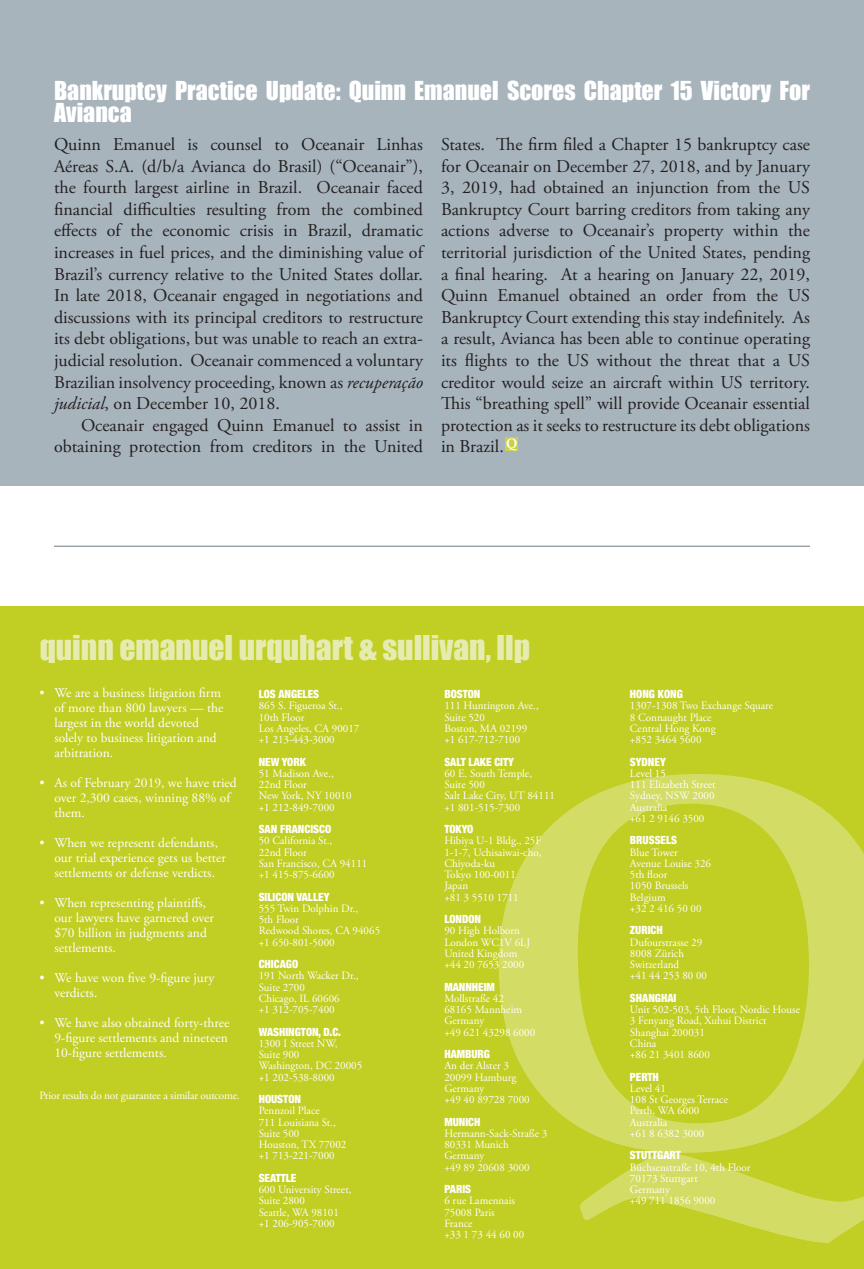
<style>
.page{position:relative;width:864px;height:1269px;background:#fff}
.page>*{position:absolute;margin:0;border:0;box-sizing:border-box;transform-origin:0 0}
.t1{font:700 525px "Palatino Linotype";color:#fff}
.t2{font:31.5px "Impact";color:#f0f3d3}
.QE_-_Main_Article_St{font:24px/21.6px "Impact";color:#fff}
.QE_-_Main_Article_St-2{font:18px/21.6px "Adobe Garamond Pro";color:#231f20;text-align:justify}
.t3{font:13.5px/15px "Adobe Garamond Pro";color:#fff}
.t4{font:700 13.5px "Palatino Linotype";color:#fff}
.t5{font:11.25px/11.2px "Adobe Garamond Pro";color:#fff}
.t6{font:900 condensed 11.25px "Helvetica Neue";color:#fff}
.t7{font:11.25px "Adobe Garamond Pro";letter-spacing:-.02em;color:#fff}
.s1{font-style:italic}
.s2{font-family:"Helvetica Neue";font-weight:900;font-stretch:condensed}
</style>
<div class="page">
<div style="left:0;top:606px;width:864px;height:663px;background:#c1ce23"></div>
<div style="left:0;top:0;width:864px;height:486px;background:#a8b4bc"></div>
<div style="left:505px;top:438px;width:13px;height:13px;background:#c9d247"></div>
<hr style="left:54px;top:546px;width:756px;height:1px;background:#45555f">
<p class="QE_-_Main_Article_St" style="left:54px;top:79px;width:757px">Bankruptcy Practice Update: Quinn Emanuel Scores Chapter 15 Victory For<br>Avianca</p>
<p class="QE_-_Main_Article_St-2" style="left:54px;top:134px;width:371px">Quinn Emanuel is counsel to Oceanair Linhas Aéreas S.A. (d/b/a Avianca do Brasil) (“Oceanair”), the fourth largest airline in Brazil. Oceanair faced financial difficulties resulting from the combined effects of the economic crisis in Brazil, dramatic increases in fuel prices, and the diminishing value of Brazil’s currency relative to the United States dollar.<br>In late 2018, Oceanair engaged in negotiations and discussions with its principal creditors to restructure its debt obligations, but was unable to reach an extra&shy;judicial resolution. Oceanair commenced a voluntary Brazilian insolvency proceeding, known as <span class="s1">recuperação judicial</span>, on December 10, 2018.</p>
<p class="QE_-_Main_Article_St-2" style="left:54px;top:415px;width:370px;text-align:right">Oceanair engaged Quinn Emanuel to assist in obtaining protection from creditors in the United</p>
<p class="QE_-_Main_Article_St-2" style="left:441px;top:134px;width:371px">States. The firm filed a Chapter 15 bankruptcy case for Oceanair on December 27, 2018, and by January 3, 2019, had obtained an injunction from the US Bankruptcy Court barring creditors from taking any actions adverse to Oceanair’s property within the territorial jurisdiction of the United States, pending a final hearing. At a hearing on January 22, 2019, Quinn Emanuel obtained an order from the US Bankruptcy Court extending this stay indefinitely. As a result, Avianca has been able to continue operating its flights to the US without the threat that a US creditor would seize an aircraft within US territory.<br>This “breathing spell” will provide Oceanair essential protection as it seeks to restructure its debt obligations in Brazil.</p>
<p class="t4" style="left:506px;top:434px;width:13px">Q</p>
<h2 class="t2" style="left:39px;top:624px;width:492px">quinn emanuel urquhart &amp; sullivan, llp</h2>
<p class="t3" style="left:54px;top:686px;width:171px;text-indent:-15px">• We are a business litigation firm of more than 800 lawyers — the largest in the world devoted solely to business litigation and arbitration.</p>
<p class="t3" style="left:54px;top:776px;width:184px;text-indent:-15px">• As of February 2019, we have tried over 2,300 cases, winning 88% of them.</p>
<p class="t3" style="left:54px;top:836px;width:173px;text-indent:-15px">• When we represent defendants, our trial experience gets us better settlements or defense verdicts.</p>
<p class="t3" style="left:54px;top:896px;width:161px;text-indent:-15px">• When representing plaintiffs, our lawyers have garnered over $70 billion in judgments and settlements.</p>
<p class="t3" style="left:54px;top:971px;width:162px;text-indent:-15px">• We have won five 9-figure jury verdicts.</p>
<p class="t3" style="left:54px;top:1016px;width:177px;text-indent:-15px">• We have also obtained forty-three<br>9-figure settlements and nineteen<br>10-figure settlements.</p>
<p class="t7" style="left:39px;top:1089px;width:202px">Prior results do not guarantee a similar outcome.</p>
<p class="t6" style="left:259px;top:687px;width:62px">LOS ANGELES</p>
<p class="t5" style="left:259px;top:701px;width:85px">865 S. Figueroa St.,<br>10th Floor</p>
<p class="t5" style="left:259px;top:723px;width:102px">Los Angeles, CA 90017</p>
<p class="t5" style="left:259px;top:734px;width:77px">+1 213-443-3000</p>
<p class="t6" style="left:259px;top:755px;width:49px">NEW YORK</p>
<p class="t5" style="left:259px;top:768px;width:77px">51 Madison Ave.,<br>22nd Floor</p>
<p class="t5" style="left:259px;top:791px;width:94px">New York, NY 10010</p>
<p class="t5" style="left:259px;top:802px;width:77px">+1 212-849-7000</p>
<p class="t6" style="left:259px;top:822px;width:74px">SAN FRANCISCO</p>
<p class="t5" style="left:259px;top:836px;width:75px">50 California St.,<br>22nd Floor</p>
<p class="t5" style="left:259px;top:858px;width:110px">San Francisco, CA 94111</p>
<p class="t5" style="left:259px;top:869px;width:77px">+1 415-875-6600</p>
<p class="t6" style="left:259px;top:890px;width:72px">SILICON VALLEY</p>
<p class="t5" style="left:259px;top:903px;width:101px">555 Twin Dolphin Dr.,<br>5th Floor</p>
<p class="t5" style="left:259px;top:926px;width:123px">Redwood Shores, CA 94065</p>
<p class="t5" style="left:259px;top:937px;width:77px">+1 650-801-5000</p>
<p class="t6" style="left:259px;top:957px;width:41px">CHICAGO</p>
<p class="t5" style="left:259px;top:971px;width:101px">191 North Wacker Dr.,<br>Suite 2700</p>
<p class="t5" style="left:259px;top:993px;width:82px">Chicago, IL 60606</p>
<p class="t5" style="left:259px;top:1004px;width:77px">+1 312-705-7400</p>
<p class="t6" style="left:259px;top:1025px;width:84px">WASHINGTON, D.C.</p>
<p class="t5" style="left:259px;top:1038px;width:80px">1300 I Street NW,<br>Suite 900</p>
<p class="t5" style="left:259px;top:1061px;width:105px">Washington, DC 20005</p>
<p class="t5" style="left:259px;top:1072px;width:77px">+1 202-538-8000</p>
<p class="t6" style="left:259px;top:1092px;width:44px">HOUSTON</p>
<p class="t5" style="left:259px;top:1106px;width:79px">Pennzoil Place<br>711 Louisiana St.,<br>Suite 500</p>
<p class="t5" style="left:259px;top:1139px;width:89px">Houston, TX 77002</p>
<p class="t5" style="left:259px;top:1151px;width:77px">+1 713-221-7000</p>
<p class="t6" style="left:259px;top:1171px;width:39px">SEATTLE</p>
<p class="t5" style="left:259px;top:1184px;width:94px">600 University Street,<br>Suite 2800<br>Seattle, WA 98101</p>
<p class="t5" style="left:259px;top:1218px;width:77px">+1 206-905-7000</p>
<p class="t6" style="left:444px;top:687px;width:38px">BOSTON</p>
<p class="t5" style="left:444px;top:701px;width:96px">111 Huntington Ave.,</p>
<p class="t5" style="left:444px;top:712px;width:84px">Suite 520<br>Boston, MA 02199 +1 617-712-7100</p>
<p class="t6" style="left:444px;top:755px;width:71px">SALT LAKE CITY</p>
<p class="t5" style="left:444px;top:768px;width:89px">60 E. South Temple,<br>Suite 500</p>
<p class="t5" style="left:444px;top:791px;width:112px">Salt Lake City, UT 84111 +1 801-515-7300</p>
<p class="t6" style="left:444px;top:822px;width:30px">TOKYO</p>
<p class="t5" style="left:444px;top:836px;width:98px">Hibiya U-1 Bldg., 25F</p>
<p class="t5" style="left:444px;top:847px;width:99px">1-1-7, Uchisaiwai-cho,<br>Chiyoda-ku</p>
<p class="t5" style="left:444px;top:869px;width:73px">Tokyo 100-0011<br>Japan</p>
<p class="t5" style="left:444px;top:892px;width:76px">+81 3 5510 1711</p>
<p class="t6" style="left:444px;top:912px;width:38px">LONDON</p>
<p class="t5" style="left:444px;top:926px;width:87px">90 High Holborn<br>London WC1V 6LJ<br>United Kingdom +44 20 7653 2000</p>
<p class="t6" style="left:444px;top:980px;width:52px">MANNHEIM</p>
<p class="t5" style="left:444px;top:993px;width:61px">Mollstraße 42</p>
<p class="t5" style="left:444px;top:1004px;width:79px">68165 Mannheim<br>Germany</p>
<p class="t5" style="left:444px;top:1027px;width:92px">+49 621 43298 6000</p>
<p class="t6" style="left:444px;top:1047px;width:47px">HAMBURG</p>
<p class="t5" style="left:444px;top:1061px;width:66px">An der Alster 3</p>
<p class="t5" style="left:444px;top:1072px;width:74px">20099 Hamburg</p>
<p class="t5" style="left:444px;top:1083px;width:87px">Germany<br>+49 40 89728 7000</p>
<p class="t5" style="left:444px;top:1117px;width:104px"><span class="s2">MUNICH<br></span>Hermann-Sack-Straße 3<br>80331 Munich<br>Germany<br>+49 89 20608 3000</p>
<p class="t6" style="left:444px;top:1182px;width:28px">PARIS</p>
<p class="t5" style="left:444px;top:1196px;width:72px">6 rue Lamennais<br>75008 Paris</p>
<p class="t5" style="left:444px;top:1218px;width:81px">France<br>+33 1 73 44 60 00</p>
<p class="t6" style="left:630px;top:687px;width:54px">HONG KONG</p>
<p class="t5" style="left:630px;top:701px;width:145px">1307-1308 Two Exchange Square</p>
<p class="t5" style="left:630px;top:712px;width:83px">8 Connaught Place</p>
<p class="t5" style="left:630px;top:723px;width:87px">Central Hong Kong +852 3464 5600</p>
<p class="t6" style="left:630px;top:755px;width:37px">SYDNEY</p>
<p class="t5" style="left:630px;top:768px;width:87px">Level 15<br>111 Elizabeth Street<br>Sydney, NSW 2000<br>Australia<br>+61 2 9146 3500</p>
<p class="t6" style="left:630px;top:834px;width:49px">BRUSSELS</p>
<p class="t5" style="left:630px;top:847px;width:49px">Blue Tower</p>
<p class="t5" style="left:630px;top:858px;width:83px">Avenue Louise 326</p>
<p class="t5" style="left:630px;top:869px;width:39px">5th floor</p>
<p class="t5" style="left:630px;top:881px;width:60px">1050 Brussels</p>
<p class="t5" style="left:630px;top:892px;width:37px">Belgium</p>
<p class="t5" style="left:630px;top:903px;width:73px">+32 2 416 50 00</p>
<p class="t6" style="left:630px;top:924px;width:34px">ZURICH</p>
<p class="t5" style="left:630px;top:937px;width:74px">Dufourstrasse 29</p>
<p class="t5" style="left:630px;top:948px;width:56px">8008 Zürich</p>
<p class="t5" style="left:630px;top:959px;width:51px">Switzerland</p>
<p class="t5" style="left:630px;top:971px;width:79px">+41 44 253 80 00</p>
<p class="t6" style="left:630px;top:991px;width:48px">SHANGHAI</p>
<p class="t5" style="left:630px;top:1004px;width:172px">Unit 502-503, 5th Floor, Nordic House</p>
<p class="t5" style="left:630px;top:1016px;width:138px">3 Fenyang Road, Xuhui District</p>
<p class="t5" style="left:630px;top:1027px;width:76px">Shanghai 200031<br>China</p>
<p class="t5" style="left:630px;top:1049px;width:81px">+86 21 3401 8600</p>
<p class="t6" style="left:630px;top:1070px;width:30px">PERTH</p>
<p class="t5" style="left:630px;top:1083px;width:100px">Level 41<br>108 St Georges Terrace<br>Perth, WA 6000</p>
<p class="t5" style="left:630px;top:1117px;width:76px">Australia<br>+61 8 6382 3000</p>
<p class="t5" style="left:630px;top:1151px;width:122px"><span class="s2">STUTTGART<br></span>Büchsenstraße 10, 4th Floor</p>
<p class="t5" style="left:630px;top:1173px;width:87px">70173 Stuttgart<br>Germany<br>+49 711 1856 9000</p>
<h1 class="t1" style="left:475px;top:590px;width:439px">Q</h1>
</div>
